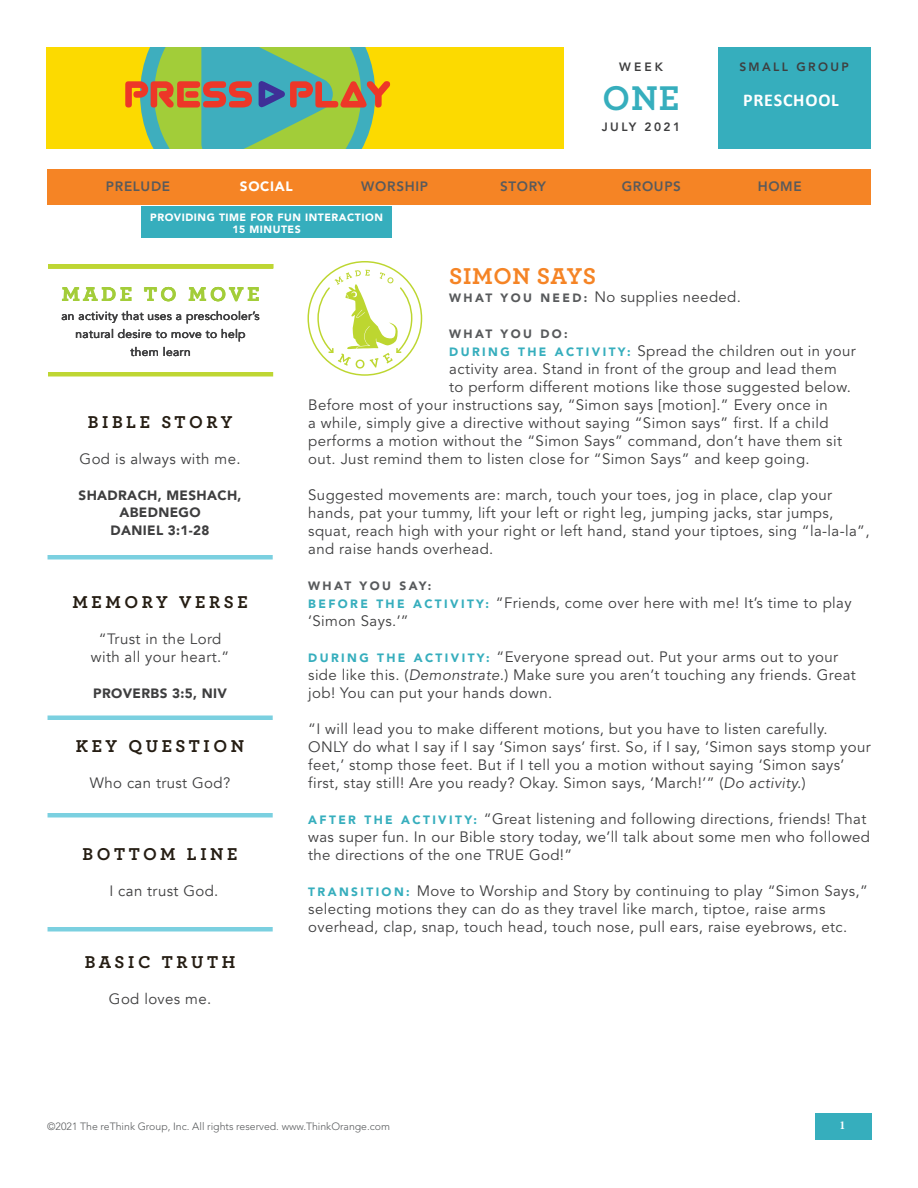
<style>
.page{position:relative;width:918px;height:1188px;background:#fff}
.page>*{position:absolute;margin:0;border:0;box-sizing:border-box;transform-origin:0 0}
.t1{font:700 36px "Archer Pro";color:#36aebd}
.t2{font:700 24px "Archer Pro";letter-spacing:.025em;color:#f58425}
.t3{font:700 21px "Archer Pro";letter-spacing:.165em;color:#a3cd39}
.t4{font:700 18px "Archer Pro";letter-spacing:.2em;color:#251d13}
.t5{font:700 18px "Calibri";letter-spacing:.04em;color:#fff}
.t6{font:15px/18px "Avenir LT Std";letter-spacing:.025em;color:#3e3e3f}
.t7{font:15px/18px "Avenir";letter-spacing:.025em;color:#3e3e3f;text-align:center}
.t8{font:900 13.5px/18px "Avenir";letter-spacing:.025em;color:#3e3e3f;text-align:center}
.t9{font:800 13.5px "Avenir LT Std";letter-spacing:.05em;color:#585a5c}
.t10{font:900 13.5px "Avenir LT Std";letter-spacing:.05em;color:#fff}
.Paragraph_Style_1{font:12px/18px "Avenir LT Std";letter-spacing:.025em;color:#3e3e3f;text-align:center}
.t11{font:800 12px "Avenir LT Std";letter-spacing:.2em;color:#3e3e3f}
.t12{font:900 12px "Avenir LT Std";letter-spacing:.2em;color:#585a5c}
.t13{font:700 12px "Minion Pro";color:#fff}
.t14{font:300 10.5px "Avenir LT Std";color:#585a5c}
.t15{font:900 10.5px/12px "Avenir LT Std";letter-spacing:.05em;color:#fff;text-align:center}
.s1{font-weight:900;font-size:12px;color:#585a5c}
.s2{font-weight:900;font-size:12px;color:#36aebd}
.s3{font-style:italic}
</style>
<div class="page">
<div style="left:46px;top:47px;width:612px;height:102px;background:#fcda00"></div>
<svg style="left:125px;top:47px;width:265px;height:102px;background:#8dac66"></svg>
<div style="left:717px;top:47px;width:154px;height:102px;background:#36aebd"></div>
<div style="left:564px;top:44px;width:153px;height:108px;background:#fff"></div>
<div style="left:48px;top:555px;width:225px;height:5px;background:#7bd0e0"></div>
<hr style="left:48px;top:716px;width:225px;height:4px;background:#7bd0e0">
<div style="left:48px;top:813px;width:225px;height:5px;background:#7bd0e0"></div>
<div style="left:48px;top:927px;width:225px;height:5px;background:#7bd0e0"></div>
<div style="left:141px;top:206px;width:251px;height:32px;background:#36aebd"></div>
<div style="left:47px;top:170px;width:824px;height:36px;background:#f58425"></div>
<div style="left:815px;top:1113px;width:57px;height:27px;background:#36aebd"></div>
<svg style="left:308px;top:261px;width:114px;height:115px"></svg>
<hr style="left:48px;top:372px;width:225px;height:4px;background:#bed633">
<hr style="left:48px;top:264px;width:225px;height:4px;background:#bed633">
<p class="t11" style="left:619px;top:59px;width:45px">WEEK</p>
<h1 class="t1" style="left:603px;top:69px;width:78px">ONE</h1>
<p class="t11" style="left:602px;top:120px;width:80px">JULY 2021</p>
<p class="t11" style="left:739px;top:59px;width:111px">SMALL GROUP</p>
<p class="t5" style="left:743px;top:87px;width:97px">PRESCHOOL</p>
<p class="t9" style="left:106px;top:178px;width:66px">PRELUDE</p>
<p class="t10" style="left:240px;top:178px;width:54px">SOCIAL</p>
<p class="t9" style="left:361px;top:178px;width:68px">WORSHIP</p>
<p class="t9" style="left:500px;top:178px;width:47px">STORY</p>
<p class="t9" style="left:622px;top:178px;width:61px">GROUPS</p>
<p class="t9" style="left:758px;top:178px;width:46px">HOME</p>
<p class="t15" style="left:150px;top:211px;width:234px">PROVIDING TIME FOR FUN INTERACTION<br>15 MINUTES</p>
<p class="t3" style="left:62px;top:278px;width:199px">MADE TO MOVE</p>
<p class="Paragraph_Style_1" style="left:61px;top:307px;width:200px">an activity that uses a preschooler’s natural desire to move to help them learn</p>
<p class="t4" style="left:88px;top:407px;width:146px">BIBLE STORY</p>
<p class="t7" style="left:80px;top:450px;width:162px">God is always with me.</p>
<p class="t8" style="left:79px;top:485px;width:164px">SHADRACH, MESHACH,<br>ABEDNEGO<br>DANIEL 3:1-28</p>
<p class="t4" style="left:72px;top:587px;width:177px">MEMORY VERSE</p>
<p class="t7" style="left:91px;top:630px;width:140px">“Trust in the Lord with all your heart.”</p>
<p class="t8" style="left:93px;top:683px;width:135px">PROVERBS 3:5, NIV</p>
<p class="t4" style="left:76px;top:731px;width:170px">KEY QUESTION</p>
<p class="t7" style="left:90px;top:774px;width:142px">Who can trust God?</p>
<p class="t4" style="left:83px;top:839px;width:156px">BOTTOM LINE</p>
<p class="t7" style="left:109px;top:882px;width:111px">I can trust God.</p>
<p class="t4" style="left:85px;top:947px;width:152px">BASIC TRUTH</p>
<p class="t7" style="left:109px;top:990px;width:104px">God loves me.</p>
<p class="t2" style="left:449px;top:257px;width:148px">SIMON SAYS</p>
<p class="t6" style="left:449px;top:288px;width:293px"><span class="s1">W H AT Y O U N E E D :</span> No supplies needed.</p>
<p class="t12" style="left:449px;top:326px;width:120px">WHAT YOU DO:</p>
<p class="t6" style="left:449px;top:342px;width:408px"><span class="s2">D U R I N G T H E A C T I V I T Y:</span> Spread the children out in your</p>
<p class="t6" style="left:449px;top:360px;width:389px">activity area. Stand in front of the group and lead them</p>
<p class="t6" style="left:449px;top:378px;width:403px">to perform different motions like those suggested below.</p>
<p class="t6" style="left:308px;top:396px;width:521px">Before most of your instructions say, “Simon says [motion].” Every once in</p>
<p class="t6" style="left:308px;top:414px;width:522px">a while, simply give a directive without saying “Simon says” first. If a child</p>
<p class="t6" style="left:308px;top:432px;width:535px">performs a motion without the “Simon Says” command, don’t have them sit</p>
<p class="t6" style="left:308px;top:450px;width:503px">out. Just remind them to listen close for “Simon Says” and keep going.</p>
<p class="t6" style="left:308px;top:486px;width:563px">Suggested movements are: march, touch your toes, jog in place, clap your hands, pat your tummy, lift your left or right leg, jumping jacks, star jumps, squat, reach high with your right or left hand, stand your tiptoes, sing “la-la-la”, and raise hands overhead.</p>
<p class="t12" style="left:308px;top:578px;width:125px">WHAT YOU SAY:</p>
<p class="t6" style="left:308px;top:594px;width:545px"><span class="s2">B E F O R E T H E A C T I V I T Y:</span> “Friends, come over here with me! It’s time to play ‘Simon Says.’”</p>
<p class="t6" style="left:308px;top:648px;width:549px"><span class="s2">D U R I N G T H E A C T I V I T Y:</span> “Everyone spread out. Put your arms out to your side like this. (<span class="s3">Demonstrate.</span>) Make sure you aren’t touching any friends. Great job! You can put your hands down.</p>
<p class="t6" style="left:308px;top:720px;width:564px">“I will lead you to make different motions, but you have to listen carefully.<br>ONLY do what I say if I say ‘Simon says’ first. So, if I say, ‘Simon says stomp your feet,’ stomp those feet. But if I tell you a motion without saying ‘Simon says’ first, stay still! Are you ready? Okay. Simon says, ‘March!’” (<span class="s3">Do activity.</span>)</p>
<p class="t6" style="left:308px;top:810px;width:563px"><span class="s2">A F T E R T H E A C T I V I T Y:</span> “Great listening and following directions, friends! That was super fun. In our Bible story today, we’ll talk about some men who followed the directions of the one TRUE God!”</p>
<p class="t6" style="left:308px;top:882px;width:561px"><span class="s2">T R A N S I T I O N :</span> Move to Worship and Story by continuing to play “Simon Says,” selecting motions they can do as they travel like march, tiptoe, raise arms overhead, clap, snap, touch head, touch nose, pull ears, raise eyebrows, etc.</p>
<p class="t14" style="left:47px;top:1120px;width:344px">©2021 The reThink Group, Inc. All rights reserved. www.ThinkOrange.com</p>
<p class="t13" style="left:840px;top:1116px;width:7px">1</p>
</div>
